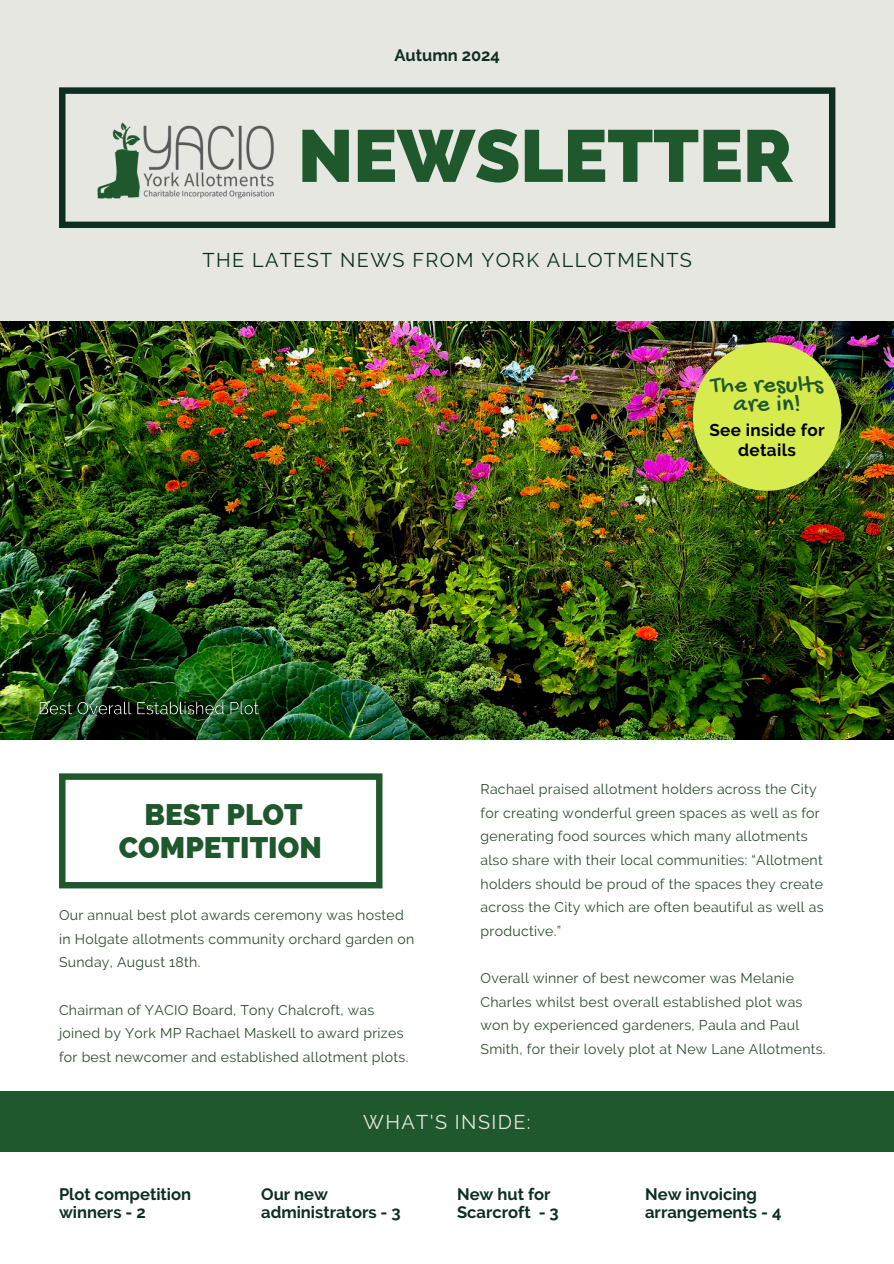
<style>
.page{position:relative;width:894px;height:1264px;background:#fff}
.page>*{position:absolute;margin:0;border:0;box-sizing:border-box;transform-origin:0 0}
.t1{font:800 73.35px "Raleway";color:#1f582c}
.t2{font:800 29.85px/32.7px "Raleway";color:#1f582c;text-align:center}
.t3{font:24.6px/19.2px "Gochi Hand";letter-spacing:.02em;color:#1f582c;text-align:center}
.t4{font:19.8px "Raleway";letter-spacing:.07em;color:#0d2f21}
.t5{font:19.8px "Raleway";letter-spacing:.07em;color:#e6e7e1}
.t6{font:700 17.1px/20.2px "Raleway";letter-spacing:.02em;color:#000;text-align:center}
.t7{font:700 16.5px/18px "Raleway";color:#0d2f21}
.t8{font:14.1px/23.7px "Raleway";letter-spacing:.02em;color:#2c4d2e}
</style>
<div class="page">
<img style="left:0;top:321px;width:893px;height:418px">
<div style="left:0;top:0;width:893px;height:321px;background:#e6e7e1"></div>
<svg style="left:59px;top:87px;width:776px;height:141px"></svg>
<div style="left:0;top:1091px;width:893px;height:60px;background:#1f582c"></div>
<img style="left:89px;top:115px;width:193px;height:91px">
<svg style="left:59px;top:773px;width:323px;height:115px"></svg>
<div style="left:692px;top:342px;width:149px;height:149px;background:#d7ea4e;border-radius:50%"></div>
<img style="left:34px;top:697px;width:230px;height:24px">
<h1 class="t7" style="left:394px;top:47px;width:107px">Autumn 2024</h1>
<h5 class="t1" style="left:298px;top:113px;width:496px">NEWSLETTER</h5>
<p class="t4" style="left:202px;top:248px;width:490px">THE LATEST NEWS FROM YORK ALLOTMENTS</p>
<p class="t3" style="left:710px;top:377px;width:114px">The results are in!</p>
<h5 class="t6" style="left:709px;top:419px;width:117px">See inside for details</h5>
<h4 class="t2" style="left:119px;top:798px;width:204px">BEST PLOT<br>COMPETITION</h4>
<p class="t8" style="left:59px;top:903px;width:357px">Our annual best plot awards ceremony was hosted in Holgate allotments community orchard garden on<br>Sunday, August 18th.</p>
<p class="t8" style="left:59px;top:997px;width:351px">Chairman of YACIO Board, Tony Chalcroft, was joined by York MP Rachael Maskell to award prizes for best newcomer and established allotment plots.</p>
<p class="t8" style="left:480px;top:777px;width:344px">Rachael praised allotment holders across the City for creating wonderful green spaces as well as for generating food sources which many allotments also share with their local communities: “Allotment holders should be proud of the spaces they create across the City which are often beautiful as well as productive.”</p>
<p class="t8" style="left:480px;top:966px;width:346px">Overall winner of best newcomer was Melanie Charles whilst best overall established plot was won by experienced gardeners, Paula and Paul Smith, for their lovely plot at New Lane Allotments.</p>
<p class="t5" style="left:363px;top:1110px;width:169px">WHAT'S INSIDE:</p>
<h2 class="t7" style="left:457px;top:1185px;width:103px">New hut for<br>Scarcroft - 3</h2>
<h4 class="t7" style="left:59px;top:1185px;width:134px">Plot competition winners - 2</h4>
<h3 class="t7" style="left:261px;top:1185px;width:141px">Our new administrators - 3</h3>
<h5 class="t7" style="left:645px;top:1185px;width:138px">New invoicing arrangements - 4</h5>
</div>
